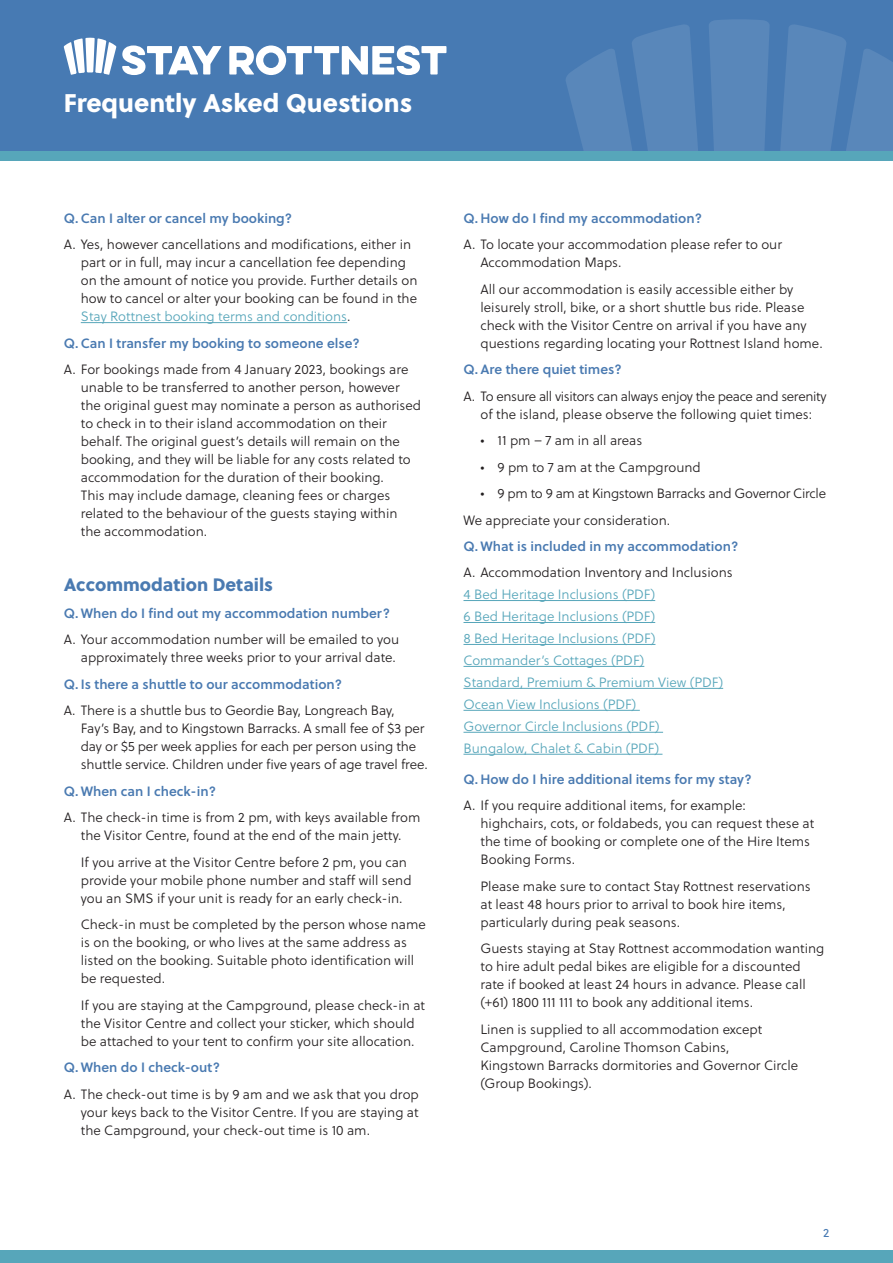
<style>
.page{position:relative;width:893px;height:1263px;background:#fff}
.page>*{position:absolute;margin:0;border:0;box-sizing:border-box;transform-origin:0 0}
.t1{font:25.5px "Soleil Xb";color:#fff}
.t2{font:18px "Soleil Xb";color:#4a7ab1}
.t3{font:13.5px/18px "Soleil Lt";color:#231f20}
.t4{font:13.5px "Soleil Sb";color:#4a7ab1}
.t5{font:13.5px/21.9px "Soleil Lt";color:#57a6ba}
.t6{font:13.5px/18px "Soleil Lt";letter-spacing:-.025em;color:#231f20;text-align:center}
.t7{font:13.5px/26.5px "Soleil Lt";letter-spacing:-.02em;color:#231f20}
.t8{font:12px "Soleil";color:#477ab3}
.s1{color:#57a6ba}
</style>
<div class="page">
<div style="left:0;top:0;width:893px;height:151px;background:#477ab3"></div>
<svg style="left:566px;top:19px;width:327px;height:132px"></svg>
<div style="left:0;top:151px;width:893px;height:10px;background:#57a6ba"></div>
<svg style="left:122px;top:45px;width:99px;height:30px"></svg>
<svg style="left:229px;top:46px;width:217px;height:29px"></svg>
<svg style="left:64px;top:38px;width:52px;height:37px"></svg>
<div style="left:0;top:1250px;width:893px;height:13px;background:#57a6ba"></div>
<hr style="left:81px;top:322px;width:266px;height:1px;background:#57a6ba">
<hr style="left:463px;top:600px;width:192px;height:1px;background:#57a6ba">
<hr style="left:463px;top:622px;width:192px;height:1px;background:#57a6ba">
<hr style="left:463px;top:644px;width:192px;height:1px;background:#57a6ba">
<hr style="left:463px;top:666px;width:181px;height:1px;background:#57a6ba">
<hr style="left:463px;top:688px;width:260px;height:1px;background:#57a6ba">
<hr style="left:463px;top:710px;width:177px;height:1px;background:#57a6ba">
<hr style="left:463px;top:732px;width:200px;height:1px;background:#57a6ba">
<hr style="left:463px;top:754px;width:199px;height:1px;background:#57a6ba">
<h1 class="t1" style="left:64px;top:83px;width:350px">Frequently Asked Questions</h1>
<p class="t4" style="left:64px;top:208px;width:230px">Q. Can I alter or cancel my booking?</p>
<p class="t3" style="left:81px;top:235px;width:338px;text-indent:-17px">A. Yes, however cancellations and modifications, either in part or in full, may incur a cancellation fee depending on the amount of notice you provide. Further details on how to cancel or alter your booking can be found in the <span class="s1">Stay Rottnest booking terms and conditions</span>.</p>
<p class="t4" style="left:64px;top:333px;width:298px">Q. Can I transfer my booking to someone else?</p>
<p class="t3" style="left:81px;top:360px;width:342px;text-indent:-17px">A. For bookings made from 4 January 2023, bookings are unable to be transferred to another person, however the original guest may nominate a person as authorised to check in to their island accommodation on their behalf. The original guest’s details will remain on the booking, and they will be liable for any costs related to accommodation for the duration of their booking.<br>This may include damage, cleaning fees or charges related to the behaviour of the guests staying within<br>the accommodation.</p>
<h2 class="t2" style="left:64px;top:570px;width:211px">Accommodation Details</h2>
<p class="t4" style="left:64px;top:602px;width:328px">Q. When do I find out my accommodation number?</p>
<p class="t3" style="left:64px;top:630px;width:337px;text-align:right">A. Your accommodation number will be emailed to you approximately three weeks prior to your arrival date.</p>
<p class="t4" style="left:64px;top:673px;width:280px">Q. Is there a shuttle to our accommodation?</p>
<p class="t3" style="left:81px;top:701px;width:348px;text-indent:-17px">A. There is a shuttle bus to Geordie Bay, Longreach Bay,<br>Fay’s Bay, and to Kingstown Barracks. A small fee of $3 per day or $5 per week applies for each per person using the shuttle service. Children under five years of age travel free.</p>
<p class="t4" style="left:64px;top:780px;width:154px">Q. When can I check-in?</p>
<p class="t3" style="left:64px;top:808px;width:358px;text-align:center">A. The check-in time is from 2 pm, with keys available from the Visitor Centre, found at the end of the main jetty.</p>
<p class="t3" style="left:81px;top:853px;width:332px">If you arrive at the Visitor Centre before 2 pm, you can provide your mobile phone number and staff will send you an SMS if your unit is ready for an early check-in.</p>
<p class="t3" style="left:81px;top:915px;width:347px">Check-in must be completed by the person whose name is on the booking, or who lives at the same address as listed on the booking. Suitable photo identification will be requested.</p>
<p class="t3" style="left:81px;top:996px;width:346px">If you are staying at the Campground, please check-in at the Visitor Centre and collect your sticker, which should be attached to your tent to confirm your site allocation.</p>
<p class="t4" style="left:64px;top:1057px;width:158px">Q. When do I check-out?</p>
<p class="t3" style="left:81px;top:1085px;width:339px;text-align:justify;text-indent:-17px">A. The check-out time is by 9 am and we ask that you drop your keys back to the Visitor Centre. If you are staying at the Campground, your check-out time is 10 am.</p>
<p class="t4" style="left:463px;top:208px;width:240px">Q. How do I find my accommodation?</p>
<p class="t3" style="left:480px;top:235px;width:303px;text-indent:-17px">A. To locate your accommodation please refer to our<br>Accommodation Maps.</p>
<p class="t3" style="left:480px;top:280px;width:344px">All our accommodation is easily accessible either by leisurely stroll, bike, or a short shuttle bus ride. Please check with the Visitor Centre on arrival if you have any questions regarding locating your Rottnest Island home.</p>
<p class="t4" style="left:463px;top:359px;width:160px">Q. Are there quiet times?</p>
<p class="t6" style="left:463px;top:387px;width:365px">A. To ensure all visitors can always enjoy the peace and serenity of the island, please observe the following quiet times:</p>
<p class="t3" style="left:480px;top:431px;width:163px">• 11 pm – 7 am in all areas</p>
<p class="t3" style="left:480px;top:458px;width:222px">• 9 pm to 7 am at the Campground</p>
<p class="t7" style="left:463px;top:480px;width:364px;text-indent:17px">• 9 pm to 9 am at Kingstown Barracks and Governor Circle<br>We appreciate your consideration.</p>
<p class="t4" style="left:463px;top:536px;width:276px">Q. What is included in my accommodation?</p>
<p class="t3" style="left:463px;top:563px;width:271px">A. Accommodation Inventory and Inclusions</p>
<p class="t5" style="left:463px;top:583px;width:261px">4 Bed Heritage Inclusions (PDF)<br>6 Bed Heritage Inclusions (PDF)<br>8 Bed Heritage Inclusions (PDF)<br>Commander’s Cottages (PDF)<br>Standard, Premium &amp; Premium View (PDF)<br>Ocean View Inclusions (PDF)<br>Governor Circle Inclusions (PDF)<br>Bungalow, Chalet &amp; Cabin (PDF)</p>
<p class="t4" style="left:463px;top:768px;width:290px">Q. How do I hire additional items for my stay?</p>
<p class="t3" style="left:480px;top:796px;width:335px;text-indent:-17px">A. If you require additional items, for example: highchairs, cots, or foldabeds, you can request these at the time of booking or complete one of the Hire Items Booking Forms.</p>
<p class="t3" style="left:480px;top:877px;width:332px">Please make sure to contact Stay Rottnest reservations at least 48 hours prior to arrival to book hire items, particularly during peak seasons.</p>
<p class="t3" style="left:480px;top:939px;width:345px">Guests staying at Stay Rottnest accommodation wanting to hire adult pedal bikes are eligible for a discounted rate if booked at least 24 hours in advance. Please call (+61) 1800 111 111 to book any additional items.</p>
<p class="t3" style="left:480px;top:1020px;width:319px">Linen is supplied to all accommodation except Campground, Caroline Thomson Cabins,<br>Kingstown Barracks dormitories and Governor Circle (Group Bookings).</p>
<p class="t8" style="left:823px;top:1224px;width:8px">2</p>
</div>
